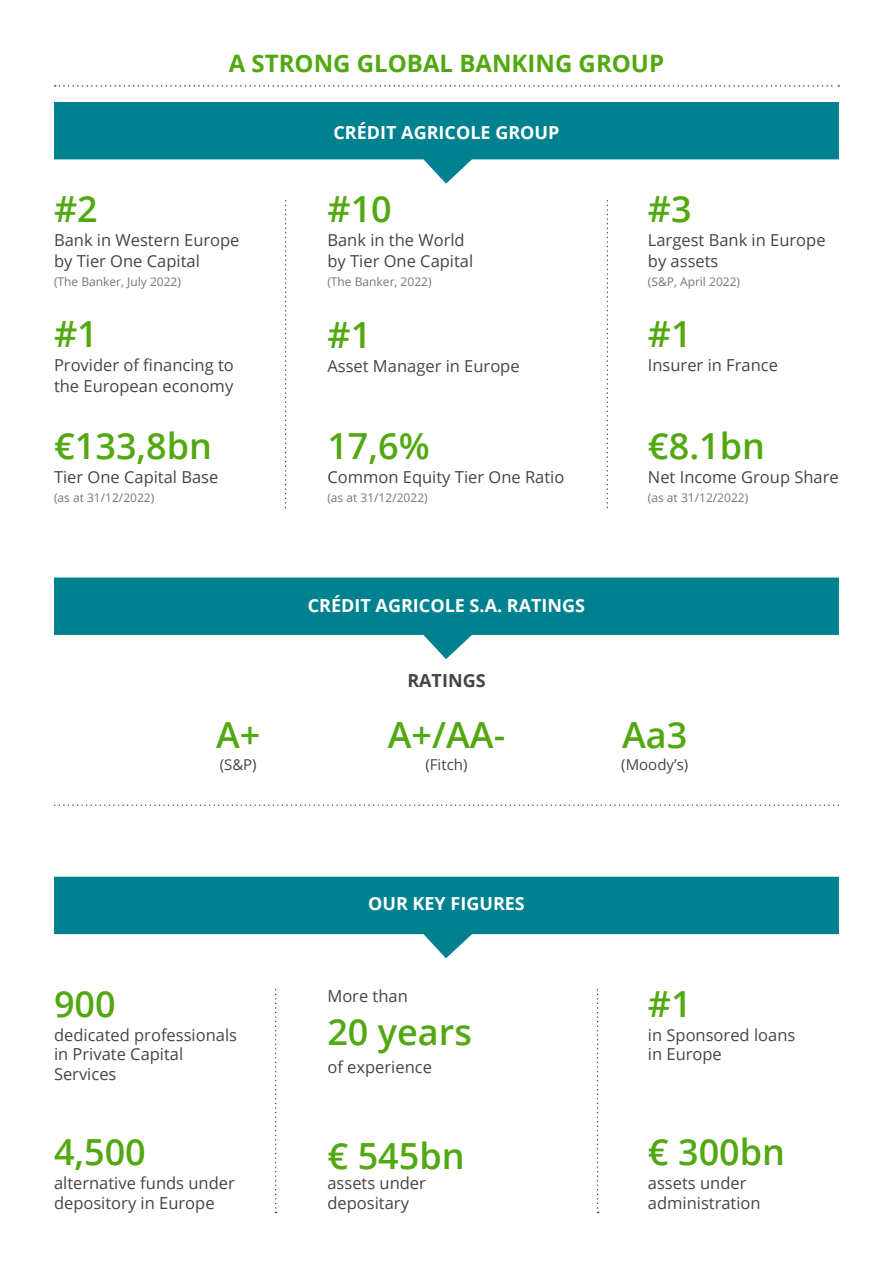
<style>
.page{position:relative;width:893px;height:1263px;background:#fff}
.page>*{position:absolute;margin:0;border:0;box-sizing:border-box;transform-origin:0 0}
.t1{font:600 36px "Open Sans";color:#52a810}
.t2{font:700 24px "Open Sans";color:#52a810}
.t3{font:700 18px "Open Sans";color:#fff}
.t4{font:700 18px "Open Sans";color:#454545}
.t5{font:16.5px/19.8px "Open Sans";color:#454545}
.t6{font:15px "Open Sans";color:#454545}
.t7{font:12px "Open Sans";color:#777676}
</style>
<div class="page">
<svg style="left:54px;top:877px;width:785px;height:81px;fill:#00818f"></svg>
<svg style="left:55px;top:85px;width:784px;height:2px"></svg>
<svg style="left:54px;top:102px;width:785px;height:82px;fill:#00818f"></svg>
<svg style="left:54px;top:577px;width:785px;height:82px;fill:#00818f"></svg>
<svg style="left:285px;top:201px;width:1px;height:307px"></svg>
<svg style="left:607px;top:201px;width:1px;height:307px"></svg>
<svg style="left:55px;top:804px;width:784px;height:2px"></svg>
<svg style="left:275px;top:990px;width:2px;height:223px"></svg>
<svg style="left:597px;top:990px;width:1px;height:223px"></svg>
<h2 class="t2" style="left:229px;top:47px;width:437px">A STRONG GLOBAL BANKING GROUP</h2>
<h1 class="t1" style="left:54px;top:184px;width:45px">#2</h1>
<p class="t5" style="left:54px;top:229px;width:187px;line-height:21.6px">Bank in Western Europe by Tier One Capital</p>
<p class="t7" style="left:54px;top:274px;width:128px">(The Banker, July 2022)</p>
<h1 class="t1" style="left:54px;top:309px;width:45px">#1</h1>
<p class="t5" style="left:54px;top:353px;width:181px;line-height:21.6px">Provider of financing to the European economy</p>
<h1 class="t1" style="left:54px;top:421px;width:160px">€133,8bn</h1>
<p class="t5" style="left:54px;top:467px;width:166px">Tier One Capital Base</p>
<p class="t7" style="left:54px;top:489px;width:102px">(as at 31/12/2022)</p>
<h1 class="t1" style="left:216px;top:710px;width:46px">A+</h1>
<p class="t6" style="left:220px;top:755px;width:39px">(S&amp;P)</p>
<h1 class="t1" style="left:54px;top:979px;width:63px">900</h1>
<p class="t5" style="left:54px;top:1024px;width:185px">dedicated professionals in Private Capital<br>Services</p>
<h1 class="t1" style="left:54px;top:1127px;width:93px">4,500</h1>
<p class="t5" style="left:54px;top:1173px;width:182px">alternative funds under depository in Europe</p>
<p class="t3" style="left:333px;top:120px;width:227px">CRÉDIT AGRICOLE GROUP</p>
<h1 class="t1" style="left:327px;top:184px;width:66px">#10</h1>
<p class="t5" style="left:327px;top:229px;width:147px;line-height:21.6px">Bank in the World by Tier One Capital</p>
<p class="t7" style="left:327px;top:274px;width:106px">(The Banker, 2022)</p>
<h1 class="t1" style="left:327px;top:310px;width:45px">#1</h1>
<p class="t5" style="left:327px;top:355px;width:194px">Asset Manager in Europe</p>
<h1 class="t1" style="left:327px;top:421px;width:104px">17,6%</h1>
<p class="t5" style="left:327px;top:467px;width:238px">Common Equity Tier One Ratio</p>
<p class="t7" style="left:327px;top:489px;width:102px">(as at 31/12/2022)</p>
<p class="t3" style="left:308px;top:592px;width:279px">CRÉDIT AGRICOLE S.A. RATINGS</p>
<p class="t4" style="left:407px;top:667px;width:80px">RATINGS</p>
<h1 class="t1" style="left:388px;top:710px;width:119px">A+/AA-</h1>
<p class="t6" style="left:425px;top:755px;width:44px">(Fitch)</p>
<h1 class="t1" style="left:648px;top:184px;width:45px">#3</h1>
<p class="t5" style="left:648px;top:229px;width:179px;line-height:21.6px">Largest Bank in Europe by assets</p>
<p class="t7" style="left:648px;top:274px;width:94px">(S&amp;P, April 2022)</p>
<h1 class="t1" style="left:648px;top:309px;width:45px">#1</h1>
<p class="t5" style="left:648px;top:354px;width:132px">Insurer in France</p>
<h1 class="t1" style="left:648px;top:421px;width:119px">€8.1bn</h1>
<p class="t5" style="left:648px;top:467px;width:192px">Net Income Group Share</p>
<p class="t7" style="left:648px;top:489px;width:102px">(as at 31/12/2022)</p>
<h1 class="t1" style="left:622px;top:710px;width:67px">Aa3</h1>
<p class="t6" style="left:621px;top:755px;width:69px">(Moody’s)</p>
<p class="t3" style="left:368px;top:891px;width:158px">OUR KEY FIGURES</p>
<p class="t5" style="left:327px;top:985px;width:82px">More than</p>
<h1 class="t1" style="left:327px;top:1007px;width:146px">20 years</h1>
<p class="t5" style="left:327px;top:1057px;width:106px">of experience</p>
<h1 class="t1" style="left:327px;top:1131px;width:139px">€ 545bn</h1>
<p class="t5" style="left:327px;top:1173px;width:100px">assets under depositary</p>
<h1 class="t1" style="left:648px;top:979px;width:45px">#1</h1>
<p class="t5" style="left:648px;top:1024px;width:149px">in Sponsored loans in Europe</p>
<h1 class="t1" style="left:648px;top:1127px;width:139px">€ 300bn</h1>
<p class="t5" style="left:648px;top:1173px;width:114px">assets under administration</p>
</div>
